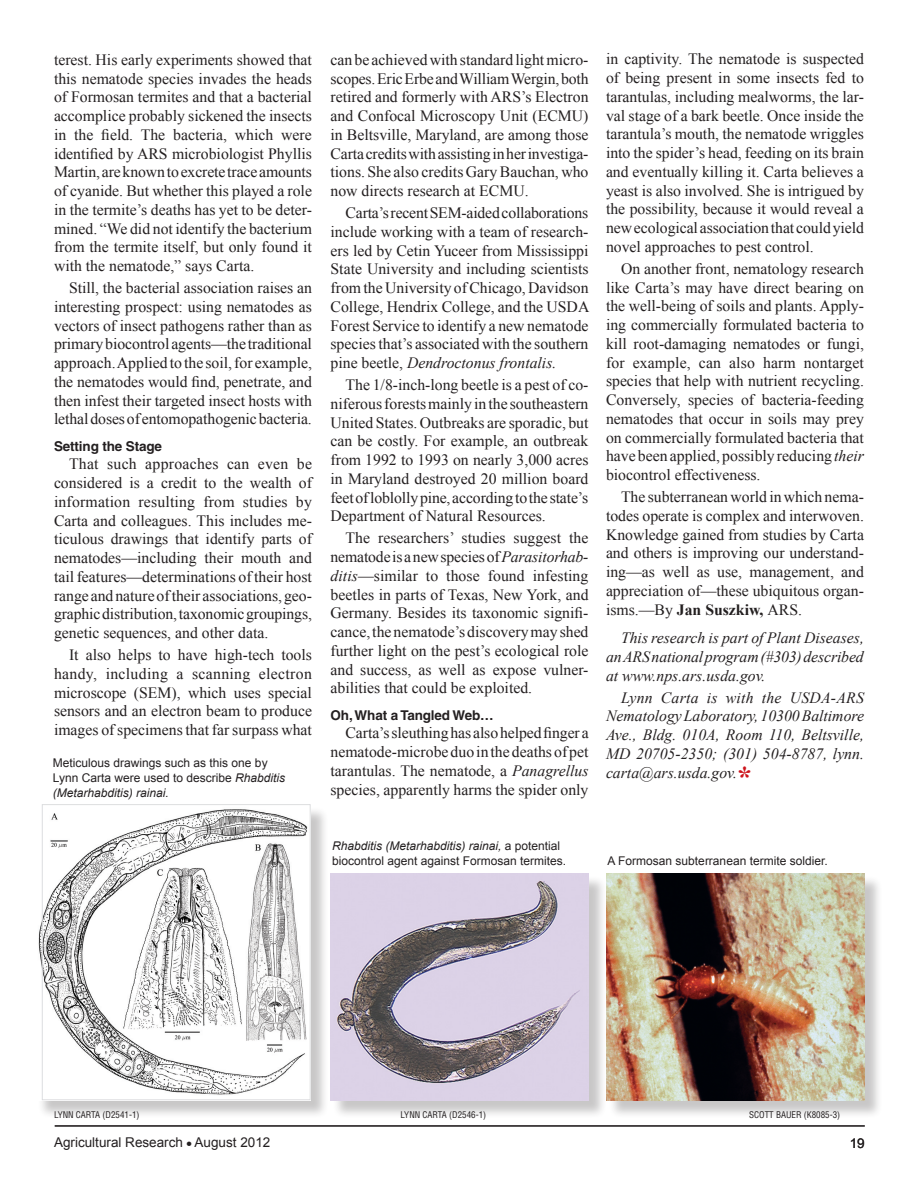
<style>
.page{position:relative;width:918px;height:1188px;background:#fff}
.page>*{position:absolute;margin:0;border:0;box-sizing:border-box;transform-origin:0 0}
.bodyTxt{font:15.75px/18.8px "Times New Roman";color:#231f20;text-align:justify}
.bodyTxtEnd{font:15.75px/18.8px "Times New Roman";color:#231f20;text-align:justify}
.bodyTxt-2{font:italic 15.75px/18.8px "Times New Roman";color:#231f20;text-align:justify}
.Subhead{font:700 13.5px "Helvetica";letter-spacing:-.01em;color:#231f20}
.t1{font:13.5px "Arial";color:#231f20}
.t2{font:12px/15px "Arial";color:#231f20}
.Photo_credit{font:condensed 9px "Helvetica";color:#231f20}
.t3{font:6px "Monotype Sorts";color:#231f20}
.s1{font-style:italic}
.s2{font-weight:700}
.s3{font-weight:700;font-style:normal;font-size:30px;color:#cd151d}
</style>
<div class="page">
<hr style="left:55px;top:1125px;width:810px;height:1px;background:#231f20">
<div style="left:609px;top:876px;width:274px;height:243px;background:#231f20;opacity:.25"></div>
<img style="left:606px;top:873px;width:259px;height:227px">
<div style="left:332px;top:876px;width:275px;height:243px;background:#231f20;opacity:.25"></div>
<img style="left:330px;top:873px;width:259px;height:227px">
<div style="left:37px;top:806px;width:292px;height:313px;background:#231f20;opacity:.25"></div>
<img style="left:37px;top:806px;width:272px;height:294px">
<div style="left:42px;top:804px;width:269px;height:296px;border:1px solid #dcdddf"></div>
<p class="bodyTxt" style="left:54px;top:50px;width:260px">terest. His early experiments showed that this nematode species invades the heads of Formosan termites and that a bacterial accomplice probably sickened the insects in the field. The bacteria, which were identified by ARS microbiologist Phyllis Martin, are known to excrete trace amounts of cyanide. But whether this played a role in the termite’s deaths has yet to be deter&shy;mined. “We did not identify the bacterium from the termite itself, but only found it with the nematode,” says Carta.</p>
<p class="bodyTxtEnd" style="left:54px;top:278px;width:260px;text-indent:15px">Still, the bacterial association raises an interesting prospect: using nematodes as vectors of insect pathogens rather than as primary biocontrol agents—the traditional approach. Applied to the soil, for example, the nematodes would find, penetrate, and then infest their targeted insect hosts with lethal doses of entomopathogenic bacteria.</p>
<p class="Subhead" style="left:54px;top:438px;width:110px">Setting the Stage</p>
<p class="bodyTxt" style="left:54px;top:454px;width:260px;text-indent:15px">That such approaches can even be considered is a credit to the wealth of information resulting from studies by Carta and colleagues. This includes me&shy;ticulous drawings that identify parts of nematodes—including their mouth and tail features—determinations of their host range and nature of their associations, geo&shy;graphic distribution, taxonomic groupings, genetic sequences, and other data.</p>
<p class="bodyTxt" style="left:54px;top:645px;width:260px;text-indent:15px">It also helps to have high-tech tools handy, including a scanning electron microscope (SEM), which uses special sensors and an electron beam to produce images of specimens that far surpass what</p>
<p class="t2" style="left:53px;top:755px;width:234px">Meticulous drawings such as this one by<br>Lynn Carta were used to describe <span class="s1">Rhabditis (Metarhabditis) rainai.</span></p>
<p class="bodyTxt" style="left:331px;top:50px;width:260px">can be achieved with standard light micro&shy;scopes. Eric Erbe and William Wergin, both retired and formerly with ARS’s Electron and Confocal Microscopy Unit (ECMU) in Beltsville, Maryland, are among those Carta credits with assisting in her investiga&shy;tions. She also credits Gary Bauchan, who now directs research at ECMU.</p>
<p class="bodyTxt" style="left:331px;top:203px;width:260px;text-indent:15px">Carta’s recent SEM-aided collaborations include working with a team of research&shy;ers led by Cetin Yuceer from Mississippi State University and including scientists from the University of Chicago, Davidson College, Hendrix College, and the USDA Forest Service to identify a new nematode species that’s associated with the southern pine beetle, <span class="s1">Dendroctonus frontalis.</span></p>
<p class="bodyTxt" style="left:331px;top:375px;width:260px;text-indent:15px">The 1/8-inch-long beetle is a pest of co&shy;niferous forests mainly in the southeastern United States. Outbreaks are sporadic, but can be costly. For example, an outbreak from 1992 to 1993 on nearly 3,000 acres in Maryland destroyed 20 million board feet of loblolly pine, according to the state’s Department of Natural Resources.</p>
<p class="bodyTxtEnd" style="left:331px;top:529px;width:260px;text-indent:15px">The researchers’ studies suggest the nematode is a new species of <span class="s1">Parasitorhab&shy;ditis</span>—similar to those found infesting beetles in parts of Texas, New York, and Germany. Besides its taxonomic signifi&shy;cance, the nematode’s discovery may shed further light on the pest’s ecological role and success, as well as expose vulner&shy;abilities that could be exploited.</p>
<p class="Subhead" style="left:331px;top:707px;width:165px">Oh, What a Tangled Web…</p>
<p class="bodyTxt" style="left:331px;top:723px;width:260px;text-indent:15px">Carta’s sleuthing has also helped finger a nematode-microbe duo in the deaths of pet tarantulas. The nematode, a <span class="s1">Panagrellus </span>species, apparently harms the spider only</p>
<p class="bodyTxt" style="left:606px;top:49px;width:260px">in captivity. The nematode is suspected of being present in some insects fed to tarantulas, including mealworms, the lar&shy;val stage of a bark beetle. Once inside the tarantula’s mouth, the nematode wriggles into the spider’s head, feeding on its brain and eventually killing it. Carta believes a yeast is also involved. She is intrigued by the possibility, because it would reveal a new ecological association that could yield novel approaches to pest control.</p>
<p class="bodyTxt" style="left:606px;top:259px;width:260px;text-indent:15px">On another front, nematology research like Carta’s may have direct bearing on the well-being of soils and plants. Apply&shy;ing commercially formulated bacteria to kill root-damaging nematodes or fungi, for example, can also harm nontarget species that help with nutrient recycling.<br>Conversely, species of bacteria-feeding nematodes that occur in soils may prey on commercially formulated bacteria that have been applied, possibly reducing <span class="s1">their </span>biocontrol effectiveness.</p>
<p class="bodyTxtEnd" style="left:606px;top:487px;width:260px;text-indent:15px">The subterranean world in which nema&shy;todes operate is complex and interwoven.<br>Knowledge gained from studies by Carta and others is improving our understand&shy;ing—as well as use, management, and appreciation of—these ubiquitous organ&shy;isms.—By <span class="s2">Jan Suszkiw,</span> ARS.</p>
<p class="bodyTxt-2" style="left:606px;top:628px;width:259px;text-indent:15px">This research is part of Plant Diseases, an ARS national program (#303) described at www.nps.ars.usda.gov.</p>
<p class="bodyTxt-2" style="left:606px;top:688px;width:260px;text-indent:15px">Lynn Carta is with the USDA-ARS Nematology Laboratory, 10300 Baltimore Ave., Bldg. 010A, Room 110, Beltsville, MD 20705-2350; (301) 504-8787, lynn. carta@ars.usda.gov.<span class="s3">*</span></p>
<p class="t2" style="left:332px;top:838px;width:236px"><span class="s1">Rhabditis (Metarhabditis) rainai,</span> a potential biocontrol agent against Formosan termites.</p>
<p class="t2" style="left:608px;top:854px;width:222px">A Formosan subterranean termite soldier.</p>
<p class="Photo_credit" style="left:54px;top:1109px;width:87px">LYNN CARTA (D2541-1)</p>
<p class="Photo_credit" style="left:401px;top:1109px;width:87px">LYNN CARTA (D2546-1)</p>
<p class="Photo_credit" style="left:749px;top:1109px;width:93px">SCOTT BAUER (K8085-3)</p>
<p class="t1" style="left:54px;top:1133px;width:131px">Agricultural Research</p>
<p class="t3" style="left:187px;top:1141px;width:6px">l</p>
<p class="t1" style="left:195px;top:1133px;width:77px">August 2012</p>
<p class="t1" style="left:850px;top:1134px;width:17px">19</p>
</div>
